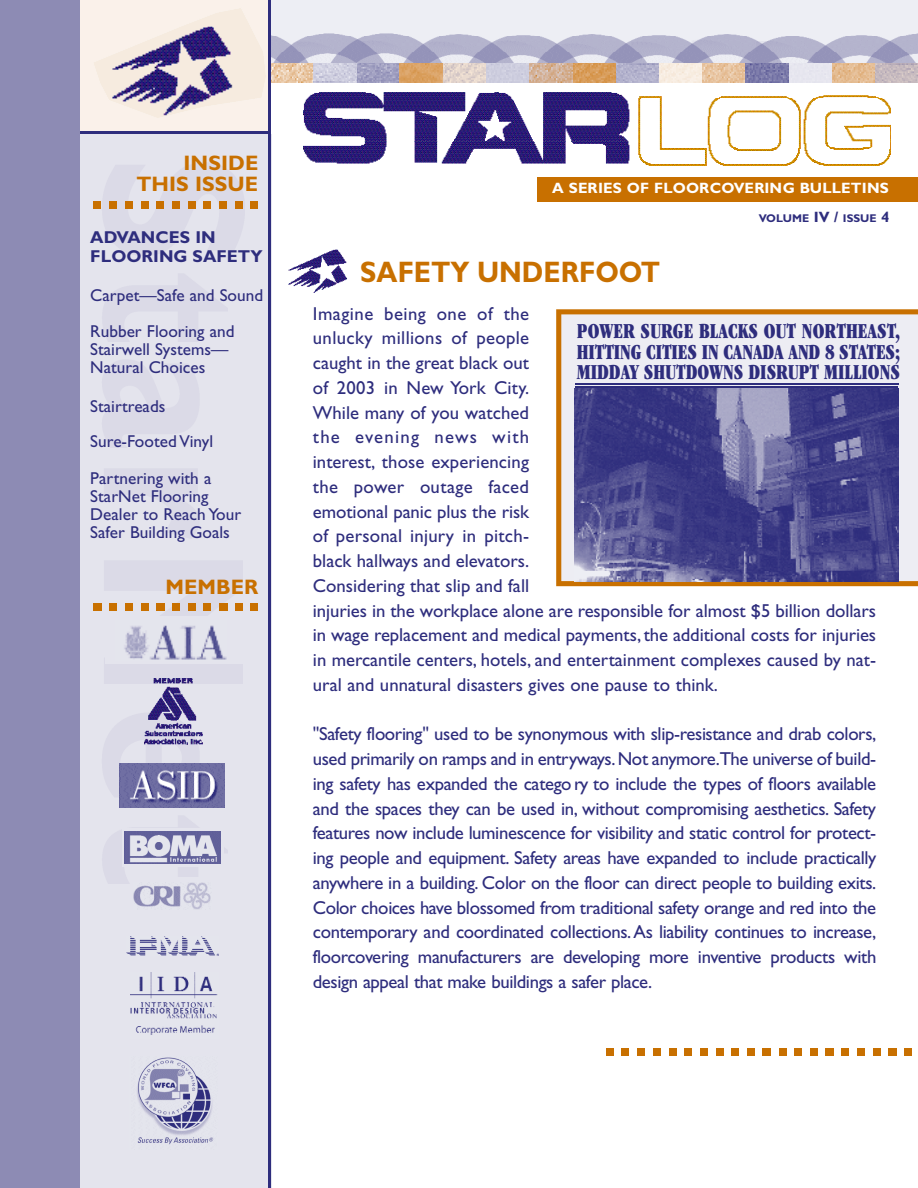
<style>
.page{position:relative;width:918px;height:1188px;background:#fff}
.page>*{position:absolute;margin:0;border:0;box-sizing:border-box;transform-origin:0 0}
.t1{font:700 29.7px "Gill Sans";color:#c87000;scale:.91 1}
.t2{font:ultra-condensed 22.05px/20.5px "Garamond";color:#2e2d7d;text-align:justify;scale:.87 1}
.t3{font:700 21px/21px "Gill Sans";color:#c87000;text-align:right}
.t4{font:18.75px/24.8px "Gill Sans";color:#2e2d7d}
.t5{font:17.25px/18px "Gill Sans";color:#2e2d7d}
.t6{font:700 17.25px/19.5px "Gill Sans";color:#2e2d7d}
.t7{font:700 15px "Gill Sans";color:#fff}
.t8{font:700 11.25px "Gill Sans";color:#2e2d7d}
.s1{font-size:15px}
</style>
<div class="page">
<div style="left:76px;top:0;width:195px;height:134px;background:#faf1ea"></div>
<svg style="left:94px;top:8px;width:156px;height:107px"></svg>
<img style="left:151px;top:27px;width:115px;height:91px">
<hr style="left:76px;top:131px;width:195px;height:3px;background:#2e2d7d">
<img style="left:272px;top:0;width:646px;height:82px">
<svg style="left:442px;top:64px;width:44px;height:18px"></svg>
<svg style="left:399px;top:64px;width:43px;height:18px"></svg>
<svg style="left:356px;top:64px;width:43px;height:18px"></svg>
<div style="left:80px;top:134px;width:191px;height:1054px;background:#e4e4ed"></div>
<img style="left:304px;top:93px;width:326px;height:49px">
<img style="left:304px;top:142px;width:326px;height:22px">
<img style="left:639px;top:95px;width:240px;height:3px">
<img style="left:638px;top:98px;width:252px;height:68px">
<div style="left:747px;top:1048px;width:8px;height:8px;background:#c87000"></div>
<div style="left:763px;top:1048px;width:8px;height:8px;background:#c87000"></div>
<div style="left:779px;top:1048px;width:8px;height:8px;background:#c87000"></div>
<div style="left:794px;top:1048px;width:8px;height:8px;background:#c87000"></div>
<div style="left:810px;top:1048px;width:8px;height:8px;background:#c87000"></div>
<div style="left:826px;top:1048px;width:8px;height:8px;background:#c87000"></div>
<div style="left:842px;top:1048px;width:7px;height:8px;background:#c87000"></div>
<div style="left:857px;top:1048px;width:8px;height:8px;background:#c87000"></div>
<div style="left:873px;top:1048px;width:7px;height:8px;background:#c87000"></div>
<div style="left:888px;top:1048px;width:8px;height:8px;background:#c87000"></div>
<div style="left:904px;top:1048px;width:8px;height:8px;background:#c87000"></div>
<div style="left:606px;top:1048px;width:8px;height:8px;background:#c87000"></div>
<div style="left:622px;top:1048px;width:7px;height:8px;background:#c87000"></div>
<div style="left:638px;top:1048px;width:7px;height:8px;background:#c87000"></div>
<div style="left:653px;top:1048px;width:8px;height:8px;background:#c87000"></div>
<div style="left:669px;top:1048px;width:7px;height:8px;background:#c87000"></div>
<div style="left:684px;top:1048px;width:8px;height:8px;background:#c87000"></div>
<div style="left:700px;top:1048px;width:8px;height:8px;background:#c87000"></div>
<div style="left:716px;top:1048px;width:8px;height:8px;background:#c87000"></div>
<div style="left:731px;top:1048px;width:8px;height:8px;background:#c87000"></div>
<img style="left:137px;top:1057px;width:77px;height:88px">
<div style="left:537px;top:177px;width:381px;height:24px;background:#c87000"></div>
<img style="left:127px;top:936px;width:92px;height:20px">
<img style="left:131px;top:973px;width:87px;height:62px">
<img style="left:288px;top:250px;width:59px;height:43px">
<svg style="left:556px;top:309px;width:362px;height:277px;background:#e5dad2"></svg>
<div style="left:0;top:0;width:80px;height:1188px;background:#8d8bb4"></div>
<img style="left:93px;top:603px;width:149px;height:8px">
<div style="left:94px;top:201px;width:7px;height:8px;background:#c87000"></div>
<div style="left:110px;top:201px;width:7px;height:8px;background:#c87000"></div>
<div style="left:125px;top:201px;width:8px;height:8px;background:#c87000"></div>
<div style="left:141px;top:201px;width:7px;height:8px;background:#c87000"></div>
<div style="left:156px;top:201px;width:8px;height:8px;background:#c87000"></div>
<div style="left:172px;top:201px;width:8px;height:8px;background:#c87000"></div>
<div style="left:188px;top:201px;width:8px;height:8px;background:#c87000"></div>
<div style="left:203px;top:201px;width:8px;height:8px;background:#c87000"></div>
<div style="left:219px;top:201px;width:8px;height:8px;background:#c87000"></div>
<div style="left:235px;top:201px;width:8px;height:8px;background:#c87000"></div>
<div style="left:250px;top:201px;width:8px;height:8px;background:#c87000"></div>
<div style="left:94px;top:604px;width:8px;height:7px;background:#c87000"></div>
<div style="left:110px;top:604px;width:7px;height:7px;background:#c87000"></div>
<div style="left:125px;top:604px;width:8px;height:7px;background:#c87000"></div>
<div style="left:141px;top:604px;width:7px;height:7px;background:#c87000"></div>
<div style="left:156px;top:604px;width:8px;height:7px;background:#c87000"></div>
<div style="left:172px;top:604px;width:8px;height:7px;background:#c87000"></div>
<div style="left:188px;top:604px;width:8px;height:7px;background:#c87000"></div>
<div style="left:203px;top:604px;width:8px;height:7px;background:#c87000"></div>
<div style="left:219px;top:604px;width:8px;height:7px;background:#c87000"></div>
<div style="left:235px;top:604px;width:8px;height:7px;background:#c87000"></div>
<div style="left:250px;top:604px;width:8px;height:7px;background:#c87000"></div>
<img style="left:144px;top:678px;width:59px;height:67px">
<img style="left:119px;top:763px;width:105px;height:45px">
<svg style="left:124px;top:831px;width:97px;height:33px"></svg>
<img style="left:125px;top:831px;width:95px;height:32px">
<img style="left:133px;top:882px;width:78px;height:27px">
<svg style="left:268px;top:0;width:4px;height:1188px;background:#5b5a98"></svg>
<hr style="left:576px;top:383px;width:323px;height:2px;background:#2e2d7d">
<hr style="left:576px;top:387px;width:322px;height:1px;background:#2e2d7d">
<img style="left:574px;top:388px;width:324px;height:194px">
<img style="left:124px;top:625px;width:103px;height:35px">
<p class="t3" style="left:136px;top:155px;width:123px">INSIDE<br>THIS ISSUE</p>
<p class="t6" style="left:90px;top:229px;width:174px">ADVANCES IN<br>FLOORING SAFETY</p>
<p class="t5" style="left:90px;top:279px;width:174px;line-height:36px">Carpet—Safe and Sound<br>Rubber Flooring and</p>
<p class="t5" style="left:90px;top:342px;width:140px">Stairwell Systems—<br>Natural Choices</p>
<p class="t5" style="left:90px;top:391px;width:124px;line-height:34.5px">Stairtreads<br>Sure-Footed Vinyl</p>
<p class="t5" style="left:90px;top:471px;width:153px">Partnering with a<br>StarNet Flooring<br>Dealer to Reach Your<br>Safer Building Goals</p>
<p class="t3" style="left:166px;top:579px;width:94px">MEMBER</p>
<p class="t7" style="left:552px;top:183px;width:338px">A SERIES OF FLOORCOVERING BU L L E T IN S</p>
<h1 class="t1" style="left:360px;top:262px;width:331px">SAFETY UNDERFOOT</h1>
<p class="t8" style="left:759px;top:214px;width:132px">VOLUME <span class="s1">IV /</span> ISSUE <span class="s1">4</span></p>
<p class="t4" style="left:313px;top:303px;width:565px">Imagine being one of the<br>unlucky millions of people<br>caught in the great black out<br>of 2003 in New York City.<br>While many of you watched<br>the evening news with<br>interest, those experiencing<br>the power outage faced<br>emotional panic plus the risk<br>of personal injury in pitch-<br>black hallways and elevators.<br>Considering that slip and fall<br>injuries in the workplace alone are responsible for almost $5 billion dollars in wage replacement and medical payments,the additional costs for injuries in mercantile centers, hotels, and entertainment complexes caused by nat&shy;ural and unnatural disasters gives one pause to think.</p>
<p class="t4" style="left:313px;top:724px;width:565px;text-align:justify">"S a fety flooring" used to be synonymous with slip-resistance and drab colors, used primarily on ramps and in entry w ay s.Not any m o re.The universe of build&shy;ing safety has expanded the catego ry to include the types of floors av a ila b le and the spaces they can be used in, without compromising aesthetics. S a fe ty fe a tu res now include luminescence for visibility and static control for pro te c t&shy;ing people and equipment. S a fety areas have expanded to include practically any w h e re in a building. Color on the floor can direct people to building exits.<br>Color choices have blossomed from traditional safety orange and red into the c o n te m p o ra ry and coordinated collections.As liability continues to incre a se, flo o rc overing manu fa c tu rers are developing more inve n tive products with design appeal that make buildings a safer place.</p>
<p class="t2" style="left:577px;top:322px;width:373px">POWER SURGE BLACKS OUT NORTHEAST, HITTING CITIES IN CANADA AND 8 STATES; MIDDAY SHUTDOWNS DISRUPT MILLIONS</p>
</div>
